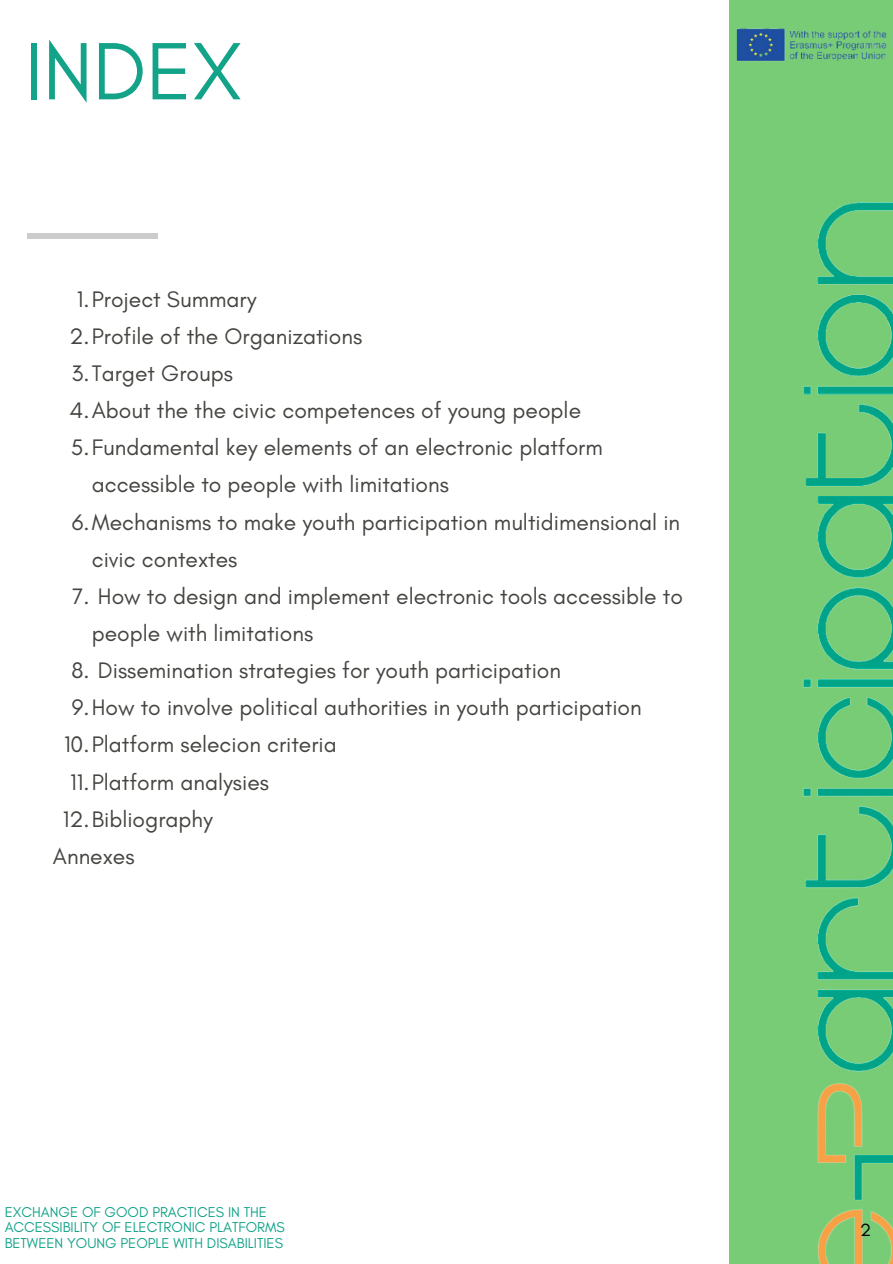
<style>
.page{position:relative;width:893px;height:1264px;background:#fff}
.page>*{position:absolute;margin:0;border:0;box-sizing:border-box;transform-origin:0 0}
.t1{font:82.65px "Glacial Indifference";color:#12a388}
.t2{font:22.8px/37.2px "Glacial Indifference";color:#444440}
.t3{font:18px "Glacial Indifference";color:#000}
.t4{font:14.55px/15.5px "Glacial Indifference";color:#12a388}
</style>
<div class="page">
<div style="left:729px;top:0;width:163px;height:1263px;background:#78cc76"></div>
<div style="left:27px;top:233px;width:130px;height:5px;background:#ccc"></div>
<img style="left:802px;top:202px;width:90px;height:1061px">
<img style="left:735px;top:28px;width:152px;height:34px">
<h1 class="t1" style="left:25px;top:21px;width:219px">INDEX</h1>
<p class="t2" style="left:77px;top:280px;width:181px">1.Project Summary</p>
<p class="t2" style="left:69px;top:317px;width:294px">2.Profile of the Organizations</p>
<p class="t2" style="left:71px;top:354px;width:163px">3.Target Groups</p>
<p class="t2" style="left:70px;top:391px;width:513px">4.About the the civic competences of young people</p>
<p class="t2" style="left:92px;top:428px;width:512px;text-indent:-21px">5.Fundamental key elements of an electronic platform accessible to people with limitations</p>
<p class="t2" style="left:92px;top:503px;width:590px;text-indent:-20px">6.Mechanisms to make youth participation multidimensional in civic contextes</p>
<p class="t2" style="left:92px;top:577px;width:592px;text-indent:-20px">7. How to design and implement electronic tools accessible to people with limitations</p>
<p class="t2" style="left:71px;top:651px;width:491px">8. Dissemination strategies for youth participation</p>
<p class="t2" style="left:72px;top:688px;width:571px">9.How to involve political authorities in youth participation</p>
<p class="t2" style="left:64px;top:725px;width:274px">10.Platform selecion criteria</p>
<h2 class="t2" style="left:70px;top:763px;width:200px">11.Platform analysies</h2>
<p class="t2" style="left:63px;top:800px;width:151px">12.Bibliography</p>
<p class="t2" style="left:53px;top:837px;width:83px">Annexes</p>
<p class="t4" style="left:5px;top:1203px;width:281px">EXCHANGE OF GOOD PRACTICES IN THE<br>ACCESSIBILITY OF ELECTRONIC PLATFORMS<br>BETWEEN YOUNG PEOPLE WITH DISABILITIES</p>
<p class="t3" style="left:860px;top:1218px;width:13px">2</p>
</div>
